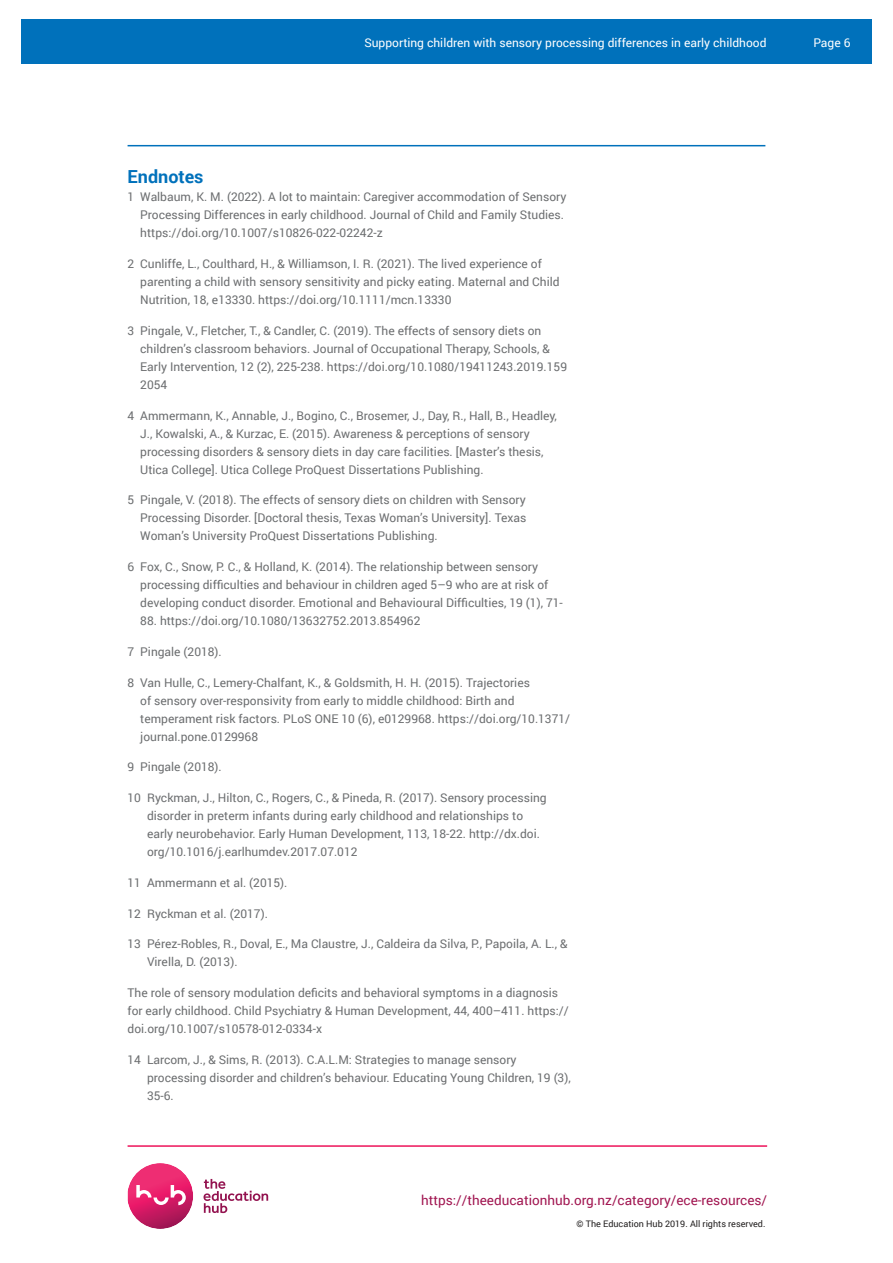
<style>
.page{position:relative;width:893px;height:1263px;background:#fff}
.page>*{position:absolute;margin:0;border:0;box-sizing:border-box;transform-origin:0 0}
.t1{font:700 18px "Roboto";color:#0071bb}
.t2{font:13.5px "Roboto";color:#a11651}
.t3{font:12px/18px "Roboto";color:#6c6e70}
.t4{font:12px "Roboto";color:#fff}
.t5{font:9px "Roboto";color:#221f1f}
</style>
<div class="page">
<img style="left:128px;top:1163px;width:65px;height:66px">
<svg style="left:136px;top:1185px;width:50px;height:20px"></svg>
<svg style="left:204px;top:1179px;width:64px;height:34px"></svg>
<hr style="left:128px;top:1145px;width:639px;height:2px;background:#ed135a">
<div style="left:21px;top:19px;width:851px;height:45px;background:#0071bb"></div>
<hr style="left:128px;top:145px;width:637px;height:1px;background:#0071bb">
<p class="t4" style="left:364px;top:37px;width:404px">Supporting children with sensory processing differences in early childhood</p>
<p class="t4" style="left:813px;top:37px;width:39px">Page 6</p>
<h1 class="t1" style="left:128px;top:169px;width:78px">Endnotes</h1>
<p class="t3" style="left:140px;top:187px;width:428px;text-indent:-13px">1 Walbaum, K. M. (2022). A lot to maintain: Caregiver accommodation of Sensory<br>Processing Differences in early childhood. Journal of Child and Family Studies. https://doi.org/10.1007/s10826-022-02242-z</p>
<p class="t3" style="left:140px;top:254px;width:421px;text-indent:-13px">2 Cunliffe, L., Coulthard, H., &amp; Williamson, I. R. (2021). The lived experience of parenting a child with sensory sensitivity and picky eating. Maternal and Child<br>Nutrition, 18, e13330. https://doi.org/10.1111/mcn.13330</p>
<p class="t3" style="left:140px;top:321px;width:428px;text-indent:-13px">3 Pingale, V., Fletcher, T., &amp; Candler, C. (2019). The effects of sensory diets on children’s classroom behaviors. Journal of Occupational Therapy, Schools, &amp; Early Intervention, 12 (2), 225-238. https://doi.org/10.1080/19411243.2019.159<br>2054</p>
<p class="t3" style="left:140px;top:406px;width:418px;text-indent:-13px">4 Ammermann, K., Annable, J., Bogino, C., Brosemer, J., Day, R., Hall, B., Headley, J., Kowalski, A., &amp; Kurzac, E. (2015). Awareness &amp; perceptions of sensory processing disorders &amp; sensory diets in day care facilities. [Master’s thesis, Utica College]. Utica College ProQuest Dissertations Publishing.</p>
<p class="t3" style="left:140px;top:490px;width:388px;text-align:justify;text-indent:-13px">5 Pingale, V. (2018). The effects of sensory diets on children with Sensory Processing Disorder. [Doctoral thesis, Texas Woman’s University]. Texas Woman’s University ProQuest Dissertations Publishing.</p>
<p class="t3" style="left:140px;top:557px;width:424px;text-indent:-13px">6 Fox, C., Snow, P. C., &amp; Holland, K. (2014). The relationship between sensory processing difficulties and behaviour in children aged 5–9 who are at risk of developing conduct disorder. Emotional and Behavioural Difficulties, 19 (1), 71-</p>
<p class="t3" style="left:140px;top:612px;width:282px">88. https://doi.org/10.1080/13632752.2013.854962</p>
<p class="t3" style="left:128px;top:642px;width:96px">7 Pingale (2018).</p>
<p class="t3" style="left:140px;top:673px;width:431px;text-indent:-13px">8 Van Hulle, C., Lemery-Chalfant, K., &amp; Goldsmith, H. H. (2015). Trajectories<br>of sensory over-responsivity from early to middle childhood: Birth and temperament risk factors. PLoS ONE 10 (6), e0129968. https://doi.org/10.1371/ journal.pone.0129968</p>
<p class="t3" style="left:128px;top:757px;width:96px">9 Pingale (2018).</p>
<p class="t3" style="left:147px;top:788px;width:401px;text-indent:-19px">10 Ryckman, J., Hilton, C., Rogers, C., &amp; Pineda, R. (2017). Sensory processing disorder in preterm infants during early childhood and relationships to early neurobehavior. Early Human Development, 113, 18-22. http://dx.doi. org/10.1016/j.earlhumdev.2017.07.012</p>
<p class="t3" style="left:128px;top:873px;width:161px">11 Ammermann et al. (2015).</p>
<p class="t3" style="left:128px;top:904px;width:142px">12 Ryckman et al. (2017).</p>
<p class="t3" style="left:147px;top:935px;width:422px;text-indent:-19px">13 Pérez-Robles, R., Doval, E., Ma Claustre, J., Caldeira da Silva, P., Papoila, A. L., &amp;<br>Virella, D. (2013).</p>
<p class="t3" style="left:128px;top:983px;width:443px">The role of sensory modulation deficits and behavioral symptoms in a diagnosis for early childhood. Child Psychiatry &amp; Human Development, 44, 400–411. https:// doi.org/10.1007/s10578-012-0334-x</p>
<p class="t3" style="left:147px;top:1050px;width:425px;text-indent:-19px">14 Larcom, J., &amp; Sims, R. (2013). C.A.L.M: Strategies to manage sensory processing disorder and children’s behaviour. Educating Young Children, 19 (3),<br>35-6.</p>
<p class="t2" style="left:421px;top:1194px;width:348px">https://theeducationhub.org.nz/category/ece-resources/</p>
<p class="t5" style="left:577px;top:1220px;width:190px">© The Education Hub 2019. All rights reserved.</p>
</div>
